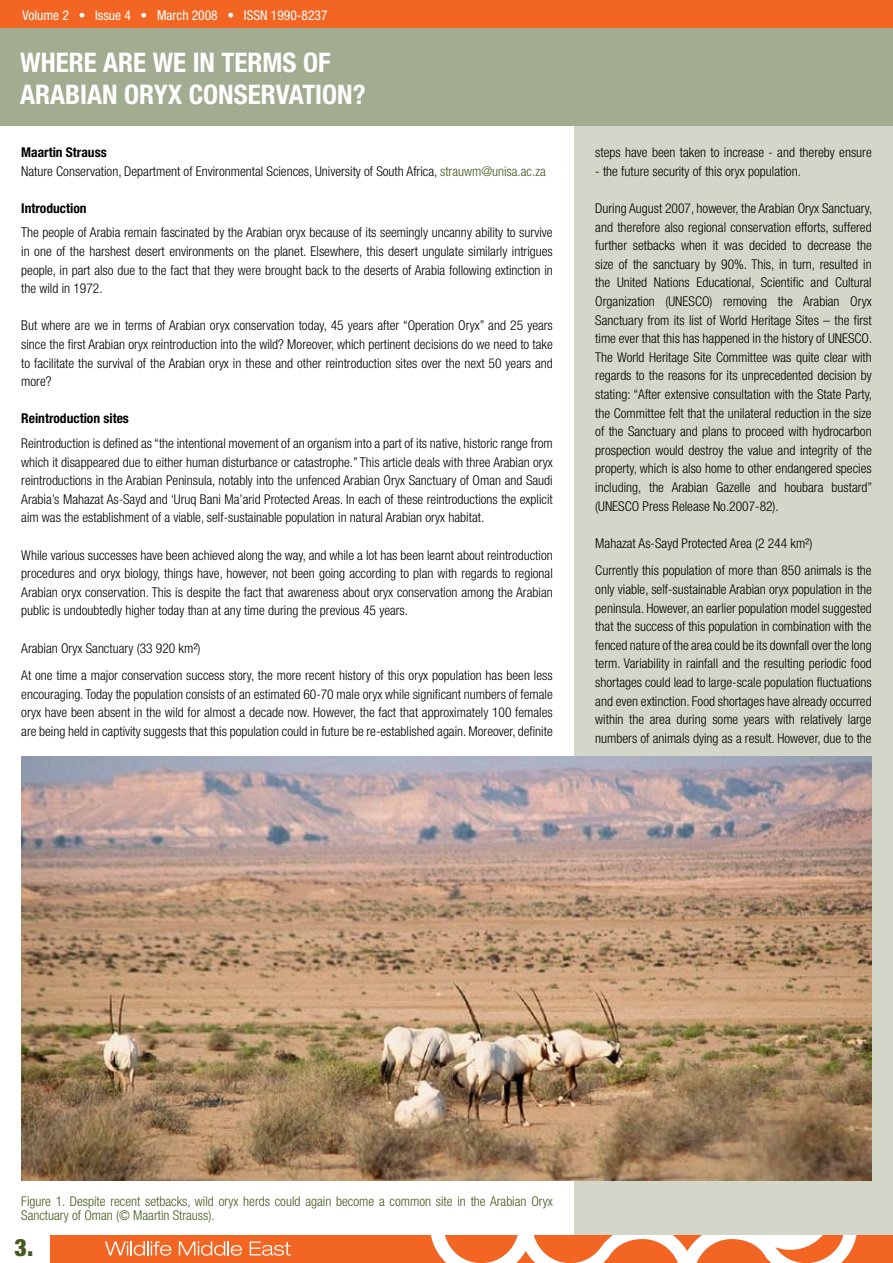
<style>
.page{position:relative;width:893px;height:1263px;background:#fff}
.page>*{position:absolute;margin:0;border:0;box-sizing:border-box;transform-origin:0 0}
.t1{font:700 condensed 27px/32.4px "Helvetica Neue";color:#fff}
.t2{font:900 condensed 24px "Helvetica Neue";color:#455a21}
.t3{font:300 condensed 13.5px/18.6px "Helvetica Neue";color:#000;text-align:justify}
.t4{font:300 condensed 13.5px/13.5px "Helvetica Neue";color:#455a21}
.t5{font:condensed 13.5px "Helvetica Neue";color:#fff}
.t6{font:700 condensed 13.5px "Helvetica Neue";color:#000}
.s1{font-weight:700}
.s2{color:#455a21}
</style>
<div class="page">
<div style="left:574px;top:125px;width:319px;height:668px;background:#d2d7ca"></div>
<div style="left:51px;top:1235px;width:842px;height:28px;background:#f26522"></div>
<svg style="left:105px;top:1241px;width:66px;height:15px"></svg>
<svg style="left:179px;top:1241px;width:63px;height:15px"></svg>
<svg style="left:250px;top:1241px;width:41px;height:15px"></svg>
<svg style="left:431px;top:1235px;width:425px;height:28px"></svg>
<div style="left:0;top:20px;width:893px;height:106px;background:#a2ac90"></div>
<div style="left:0;top:0;width:893px;height:28px;background:#f26522"></div>
<div style="left:574px;top:787px;width:319px;height:448px;background:#d2d7ca"></div>
<img style="left:21px;top:757px;width:851px;height:424px">
<p class="t5" style="left:23px;top:7px;width:48px">Volume 2</p>
<p class="t5" style="left:79px;top:7px;width:8px">•</p>
<p class="t5" style="left:95px;top:7px;width:37px">Issue 4</p>
<p class="t5" style="left:141px;top:7px;width:8px">•</p>
<p class="t5" style="left:157px;top:7px;width:62px">March 2008</p>
<p class="t5" style="left:227px;top:7px;width:8px">•</p>
<p class="t5" style="left:244px;top:7px;width:85px">ISSN 1990-8237</p>
<h1 class="t1" style="left:20px;top:46px;width:347px">WHERE ARE WE IN TERMS OF<br>ARABIAN ORYX CONSERVATION?</h1>
<p class="t3" style="left:21px;top:143px;width:526px"><span class="s1">Maartin Strauss<br></span>Nature Conservation, Department of Environmental Sciences, University of South Africa, <span class="s2">strauwm@unisa.ac z a.</span></p>
<p class="t6" style="left:21px;top:200px;width:67px">Introduction</p>
<p class="t3" style="left:21px;top:223px;width:533px">The people of Arabia remain fascinated by the Arabian oryx because of its seemingly uncanny ability to survive in one of the harshest desert environments on the planet. Elsewhere, this desert ungulate similarly intrigues people in, part also due to the fact that they were brought back to the deserts of Arabia following extinction in the wild in 1972.</p>
<p class="t3" style="left:21px;top:316px;width:533px">But where are we in terms of Arabian oryx conservation today, 45 years after “Operation Oryx” and 25 years since the first Arabian oryx reintroduction into the wild? Moreover, which pertinent decisions do we need to take to facilitate the survival of the Arabian oryx in these and other reintroduction sites over the next 50 years and more?</p>
<p class="t6" style="left:21px;top:410px;width:109px">Reintroduction sites</p>
<p class="t3" style="left:21px;top:434px;width:533px">Reintroduction is defined as “the intentional movement of an organism into a part of its native, historic range from which it disappeared due to either human disturbance or catastrophe ” . This article deals with three Arabian oryx reintroductions in the Arabian Peninsula, notably into the unfenced Arabian Oryx Sanctuary of Oman and Saudi Arabia s’ Mahazat As-Sayd and ‘Uruq Bani Ma’arid Protected Areas In. each of these reintroductions the explicit aim was the establishment of a viable, self-sustainable population in natural Arabian oryx habitat.</p>
<p class="t3" style="left:21px;top:545px;width:533px">While various successes have been achieved along the way, and while a lot has been learnt about reintroduction procedures and oryx biology, things have, however, not been going according to plan with regards to regional Arabian oryx conservation. This is despite the fact that awareness about oryx conservation among the Arabian public is undoubtedly higher today than at any time during the previous 45 years.</p>
<p class="t3" style="left:21px;top:634px;width:533px;line-height:27.6px">Arabian Oryx Sanctuary (33 920 km (²<br>At one time a major conservation success story, the more recent history of this oryx population has been less</p>
<p class="t3" style="left:21px;top:685px;width:533px">encouraging.Today the population consists of an estimated 60-70 male oryx while significant numbers of female oryx have been absent in the wild for almost a decade now. However, the fact that approximately 100 females are being held in captivity suggests that this population could in future be re-established again. Moreover, definite</p>
<p class="t3" style="left:595px;top:143px;width:278px">steps have been taken to increase - and thereby ensure</p>
<p class="t3" style="left:595px;top:162px;width:207px">- the future security of this oryx population.</p>
<p class="t3" style="left:595px;top:199px;width:278px;text-align:right">During August 2007, however, the Arabian Oryx Sanctuary, and therefore also regional conservation efforts, suffered further setbacks when it was decided to decrease the size of the sanctuary by 90%. This in, turn, resulted in Cultural</p>
<p class="t3" style="left:761px;top:273px;width:45px">Scientific</p>
<p class="t3" style="left:595px;top:273px;width:16px">the</p>
<p class="t3" style="left:617px;top:273px;width:32px">United</p>
<p class="t3" style="left:654px;top:273px;width:37px">Nations</p>
<p class="t3" style="left:696px;top:273px;width:60px">Educational,</p>
<p class="t3" style="left:811px;top:273px;width:19px">and</p>
<p class="t3" style="left:595px;top:292px;width:61px">Organization</p>
<p class="t3" style="left:595px;top:310px;width:278px">Sanctuary from its list of World Heritage Sites – the first</p>
<p class="t3" style="left:595px;top:329px;width:278px">time ever that this has happened in the history of UNESCO.</p>
<p class="t3" style="left:595px;top:348px;width:278px">The World Heritage Site Committee was quite clear with</p>
<p class="t3" style="left:595px;top:366px;width:278px">regards to the reasons for its unprecedented decision by</p>
<p class="t3" style="left:595px;top:385px;width:278px">stating “: After extensive consultation with the State Party,</p>
<p class="t3" style="left:595px;top:403px;width:278px">the Committee felt that the unilateral reduction in the size</p>
<p class="t3" style="left:595px;top:422px;width:278px">of the Sanctuary and plans to proceed with hydrocarbon</p>
<p class="t3" style="left:595px;top:441px;width:278px">prospection would destroy the value and integrity of the</p>
<p class="t3" style="left:595px;top:459px;width:278px">property, which is also home to other endangered species</p>
<p class="t3" style="left:831px;top:478px;width:42px">bustard“</p>
<p class="t3" style="left:665px;top:292px;width:48px">(UNESCO)</p>
<p class="t3" style="left:850px;top:292px;width:23px">Oryx</p>
<p class="t3" style="left:723px;top:292px;width:45px">removing</p>
<p class="t3" style="left:778px;top:292px;width:16px">the</p>
<p class="t3" style="left:803px;top:292px;width:38px">Arabian</p>
<p class="t3" style="left:716px;top:478px;width:36px">Gazelle</p>
<p class="t3" style="left:595px;top:478px;width:185px">including,<br>(UNESCO Press Release No.2007-82 .(</p>
<p class="t3" style="left:595px;top:529px;width:278px;line-height:27.6px">Mahazat As-Sayd Protected Area 2( 244 km (²<br>Currently this population of more than 850 animals is the</p>
<p class="t3" style="left:595px;top:580px;width:278px">only viable, self-sustainable Arabian oryx population in the peninsula. However, an earlier population model suggested that the success of this population in combination with the fenced nature of the area could be its downfall over the long term. Variability in rainfall and the resulting periodic food shortages could lead to large-scale population fluctuations and even extinction. Food shortages have already occurred within the area during some years with relatively large numbers of animals dying as a result. However, due to the</p>
<p class="t3" style="left:649px;top:478px;width:16px">the</p>
<p class="t3" style="left:672px;top:478px;width:38px">Arabian</p>
<p class="t3" style="left:759px;top:478px;width:19px">and</p>
<p class="t3" style="left:784px;top:478px;width:40px">houbara</p>
<p class="t4" style="left:21px;top:1195px;width:533px">Figure 1. Despite recent setbacks, wild oryx herds could again become a common site in the Arabian Oryx<br>Sanctuary of Oman (© Maartin Strauss .(</p>
<h2 class="t2" style="left:15px;top:1233px;width:20px">3.</h2>
</div>
